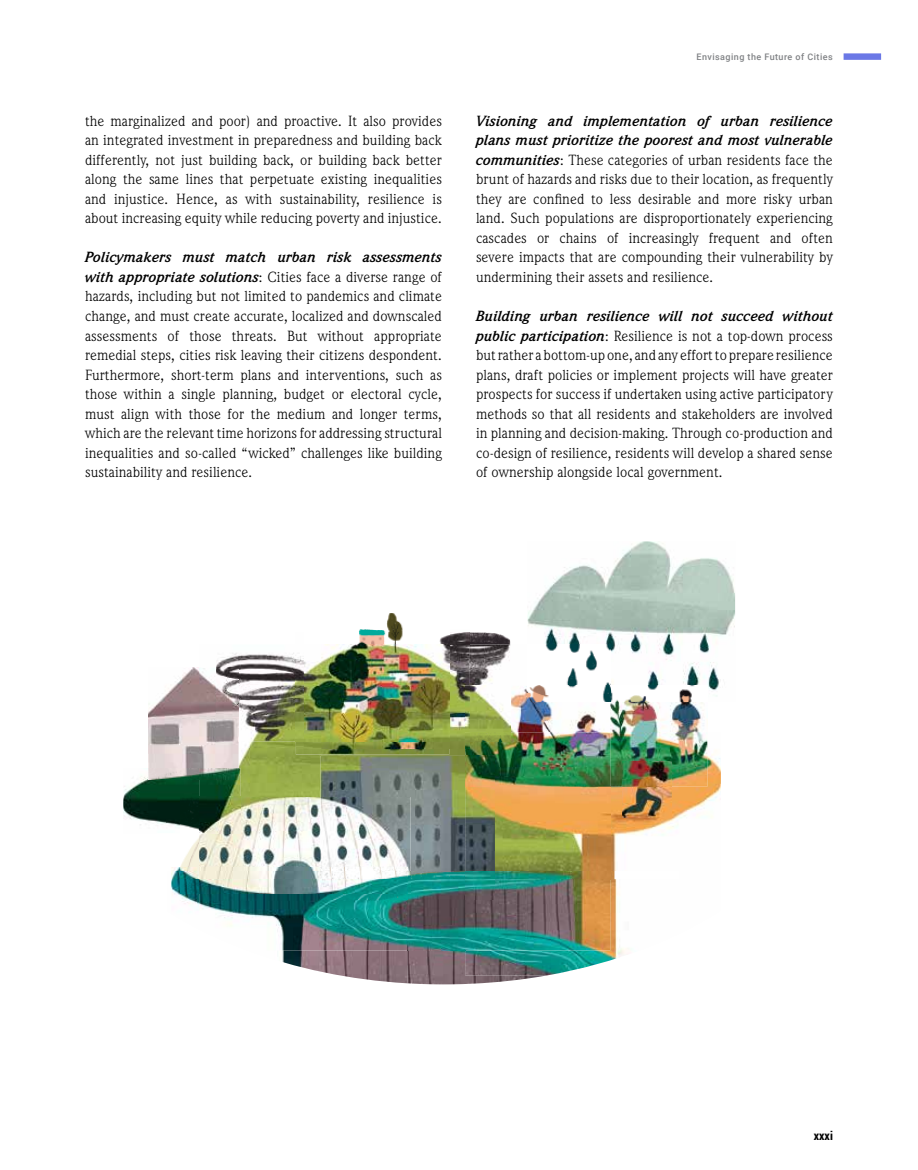
<style>
.page{position:relative;width:918px;height:1170px;background:#fff}
.page>*{position:absolute;margin:0;border:0;box-sizing:border-box;transform-origin:0 0}
.t1{font:15px/19.5px "Weidemann IT Cby BT";color:#000;text-align:justify}
.t2{font:700 12px "Roboto Condensed";color:#000}
.t3{font:500 9px "Roboto";letter-spacing:.05em;color:#808285}
.s1{font-weight:700;font-style:italic}
</style>
<div class="page">
<div style="left:844px;top:53px;width:37px;height:7px;background:#6b78e6"></div>
<img style="left:239px;top:644px;width:272px;height:153px">
<img style="left:321px;top:755px;width:174px;height:116px">
<img style="left:123px;top:768px;width:117px;height:58px">
<img style="left:148px;top:667px;width:91px;height:112px">
<img style="left:449px;top:741px;width:16px;height:7px">
<img style="left:359px;top:613px;width:44px;height:19px">
<img style="left:296px;top:741px;width:153px;height:13px">
<img style="left:610px;top:740px;width:111px;height:131px">
<img style="left:495px;top:786px;width:115px;height:85px">
<img style="left:180px;top:797px;width:141px;height:82px">
<img style="left:321px;top:797px;width:90px;height:74px">
<img style="left:321px;top:867px;width:86px;height:12px">
<img style="left:411px;top:871px;width:54px;height:8px">
<img style="left:465px;top:871px;width:164px;height:104px">
<svg style="left:171px;top:867px;width:9px;height:12px"></svg>
<svg style="left:407px;top:871px;width:4px;height:8px"></svg>
<img style="left:404px;top:950px;width:144px;height:34px">
<img style="left:407px;top:879px;width:203px;height:71px">
<img style="left:465px;top:879px;width:30px;height:20px">
<img style="left:171px;top:879px;width:236px;height:104px">
<img style="left:199px;top:893px;width:208px;height:57px">
<img style="left:321px;top:893px;width:86px;height:6px">
<img style="left:321px;top:879px;width:90px;height:14px">
<img style="left:527px;top:541px;width:208px;height:156px">
<img style="left:527px;top:644px;width:83px;height:42px">
<img style="left:216px;top:632px;width:294px;height:109px">
<img style="left:216px;top:667px;width:23px;height:74px">
<svg style="left:296px;top:632px;width:9px;height:12px"></svg>
<img style="left:296px;top:644px;width:9px;height:97px">
<img style="left:465px;top:686px;width:242px;height:100px">
<img style="left:465px;top:755px;width:30px;height:31px">
<img style="left:469px;top:732px;width:41px;height:9px">
<svg style="left:465px;top:732px;width:4px;height:16px"></svg>
<img style="left:622px;top:761px;width:49px;height:56px">
<p class="t1" style="left:85px;top:111px;width:358px">the marginalized and poor) and proactive. It also provides an integrated investment in preparedness and building back differently, not just building back, or building back better along the same lines that perpetuate existing inequalities and injustice. Hence, as with sustainability, resilience is about increasing equity while reducing poverty and injustice.</p>
<p class="t1" style="left:85px;top:247px;width:358px"><span class="s1">Policymakers must match urban risk assessments with appropriate solutions</span>: Cities face a diverse range of hazards, including but not limited to pandemics and climate change, and must create accurate, localized and downscaled assessments of those threats. But without appropriate remedial steps, cities risk leaving their citizens despondent.<br>Furthermore, short-term plans and interventions, such as those within a single planning, budget or electoral cycle, must align with those for the medium and longer terms, which are the relevant time horizons for addressing structural inequalities and so-called “wicked” challenges like building sustainability and resilience.</p>
<p class="t3" style="left:697px;top:51px;width:138px">Envisaging the Future of Cities</p>
<p class="t1" style="left:476px;top:111px;width:358px"><span class="s1">Visioning and implementation of urban resilience plans must prioritize the poorest and most vulnerable communities</span>: These categories of urban residents face the brunt of hazards and risks due to their location, as frequently they are confined to less desirable and more risky urban land. Such populations are disproportionately experiencing cascades or chains of increasingly frequent and often severe impacts that are compounding their vulnerability by undermining their assets and resilience.</p>
<p class="t1" style="left:476px;top:306px;width:358px"><span class="s1">Building urban resilience will not succeed without public participation</span>: Resilience is not a top-down process but rather a bottom-up one, and any effort to prepare resilience plans, draft policies or implement projects will have greater prospects for success if undertaken using active participatory methods so that all residents and stakeholders are involved in planning and decision-making. Through co-production and co-design of resilience, residents will develop a shared sense of ownership alongside local government.</p>
<p class="t2" style="left:814px;top:1126px;width:21px">xxxi</p>
</div>
